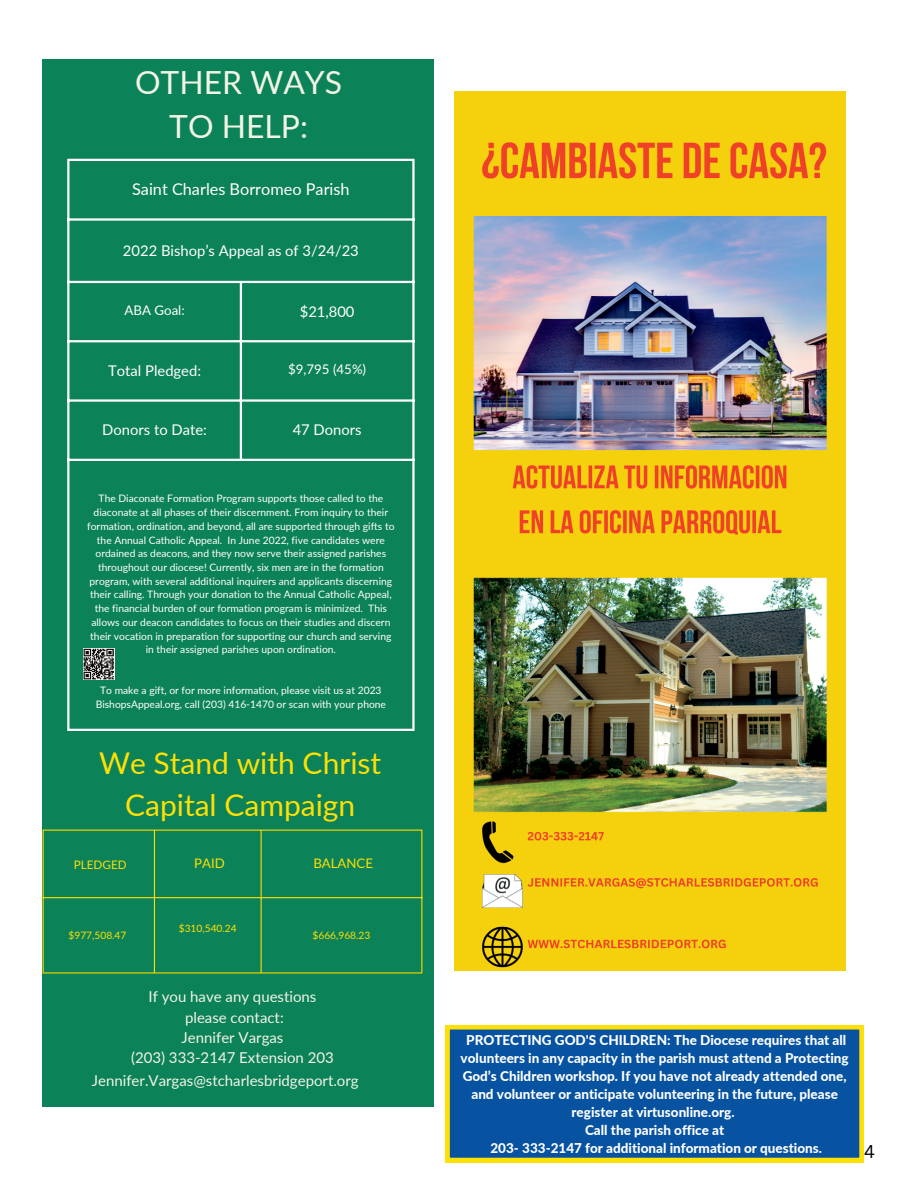
<style>
.page{position:relative;width:918px;height:1188px;background:#fff}
.page>*{position:absolute;margin:0;border:0;box-sizing:border-box;transform-origin:0 0}
.t1{font:31.95px "Lato";color:#f2f4e6}
.t2{font:30px "Lato";color:#ffe005}
.t3{font:18px "Canva Sans";color:#000}
.t4{font:16.35px "Lato";color:#fff}
.t5{font:15px "Lato";color:#f2f4e6}
.t6{font:14.85px "Lato";color:#fff}
.t7{font:800 13.5px/18px "Lato";color:#fff;text-align:center}
.t8{font:13.35px "Lato";color:#fff}
.t9{font:13.2px "Lato";color:#ffe005}
.t10{font:11.7px "Lato";color:#ffe005}
.t11{font:10.35px/13.6px "Lato";color:#fff;text-align:center}
.t12{font:10.2px "Lato";color:#ffe005}
</style>
<div class="page">
<div style="left:43px;top:59px;width:391px;height:1048px;background:#0c8258"></div>
<hr style="left:43px;top:831px;width:1px;height:141px;background:#ffe005">
<hr style="left:154px;top:831px;width:1px;height:141px;background:#ffe005">
<hr style="left:261px;top:831px;width:1px;height:141px;background:#ffe005">
<hr style="left:421px;top:831px;width:1px;height:141px;background:#ffe005">
<hr style="left:43px;top:830px;width:379px;height:1px;background:#ffe005">
<hr style="left:43px;top:897px;width:379px;height:1px;background:#ffe005">
<hr style="left:43px;top:972px;width:379px;height:2px;background:#ffe005">
<img style="left:83px;top:648px;width:32px;height:32px">
<hr style="left:67px;top:161px;width:2px;height:568px;background:#fff">
<hr style="left:240px;top:283px;width:2px;height:176px;background:#fff">
<hr style="left:412px;top:161px;width:3px;height:568px;background:#fff">
<hr style="left:67px;top:159px;width:348px;height:2px;background:#fff">
<hr style="left:67px;top:218px;width:348px;height:3px;background:#fff">
<hr style="left:67px;top:281px;width:348px;height:2px;background:#fff">
<hr style="left:67px;top:340px;width:348px;height:2px;background:#fff">
<hr style="left:67px;top:399px;width:348px;height:3px;background:#fff">
<hr style="left:67px;top:459px;width:348px;height:2px;background:#fff">
<hr style="left:67px;top:729px;width:348px;height:2px;background:#fff">
<svg style="left:445px;top:1025px;width:419px;height:137px;background:#1c5f93"></svg>
<img style="left:455px;top:92px;width:390px;height:878px">
<p class="t1" style="left:135px;top:62px;width:209px">OTHER WAYS</p>
<p class="t1" style="left:169px;top:106px;width:140px">TO HELP:</p>
<p class="t4" style="left:132px;top:179px;width:219px">Saint Charles Borromeo Parish</p>
<p class="t6" style="left:123px;top:241px;width:237px">2022 Bishop’s Appeal as of 3/24/23</p>
<p class="t8" style="left:125px;top:302px;width:62px">ABA Goal:</p>
<p class="t6" style="left:300px;top:302px;width:56px">$21,800</p>
<p class="t6" style="left:108px;top:361px;width:94px">Total Pledged:</p>
<p class="t8" style="left:288px;top:361px;width:80px">$9,795 (45%)</p>
<p class="t6" style="left:102px;top:421px;width:106px">Donors to Date:</p>
<p class="t6" style="left:293px;top:421px;width:70px">47 Donors</p>
<p class="t11" style="left:87px;top:492px;width:309px">The Diaconate Formation Program supports those called to the diaconate at all phases of their discernment. From inquiry to their formation, ordination, and beyond, all are supported through gifts to the Annual Catholic Appeal. In June 2022, five candidates were ordained as deacons, and they now serve their assigned parishes throughout our diocese! Currently, six men are in the formation program, with several additional inquirers and applicants discerning their calling. Through your donation to the Annual Catholic Appeal, the financial burden of our formation program is minimized. This allows our deacon candidates to focus on their studies and discern their vocation in preparation for supporting our church and serving in their assigned parishes upon ordination.</p>
<p class="t11" style="left:96px;top:684px;width:292px">To make a gift, or for more information, please visit us at 2023<br>BishopsAppeal.org, call (203) 416-1470 or scan with your phone</p>
<p class="t2" style="left:99px;top:744px;width:284px">We Stand with Christ</p>
<p class="t2" style="left:125px;top:786px;width:232px">Capital Campaign</p>
<p class="t10" style="left:74px;top:857px;width:54px">PLEDGED</p>
<p class="t9" style="left:194px;top:855px;width:32px">PAID</p>
<p class="t9" style="left:313px;top:855px;width:61px">BALANCE</p>
<p class="t12" style="left:69px;top:929px;width:59px">$977,508.47</p>
<p class="t12" style="left:179px;top:922px;width:59px">$310,540.24</p>
<p class="t12" style="left:313px;top:929px;width:59px">$666,968.23</p>
<p class="t5" style="left:149px;top:988px;width:169px">If you have any questions</p>
<p class="t5" style="left:185px;top:1008px;width:100px">please contact:</p>
<p class="t5" style="left:182px;top:1028px;width:103px">Jennifer Vargas</p>
<p class="t5" style="left:131px;top:1048px;width:204px">(203) 333-2147 Extension 203</p>
<p class="t5" style="left:92px;top:1071px;width:268px">Jennifer.Vargas@stcharlesbridgeport.org</p>
<p class="t7" style="left:461px;top:1031px;width:390px">PROTECTING GOD'S CHILDREN: The Diocese requires that all volunteers in any capacity in the parish must attend a Protecting God’s Children workshop. If you have not already attended one, and volunteer or anticipate volunteering in the future, please register at virtusonline.org.</p>
<p class="t7" style="left:585px;top:1121px;width:141px">Call the parish office at</p>
<p class="t7" style="left:490px;top:1139px;width:333px">203- 333-2147 for additional information or questions.</p>
<p class="t3" style="left:864px;top:1139px;width:12px">4</p>
</div>
